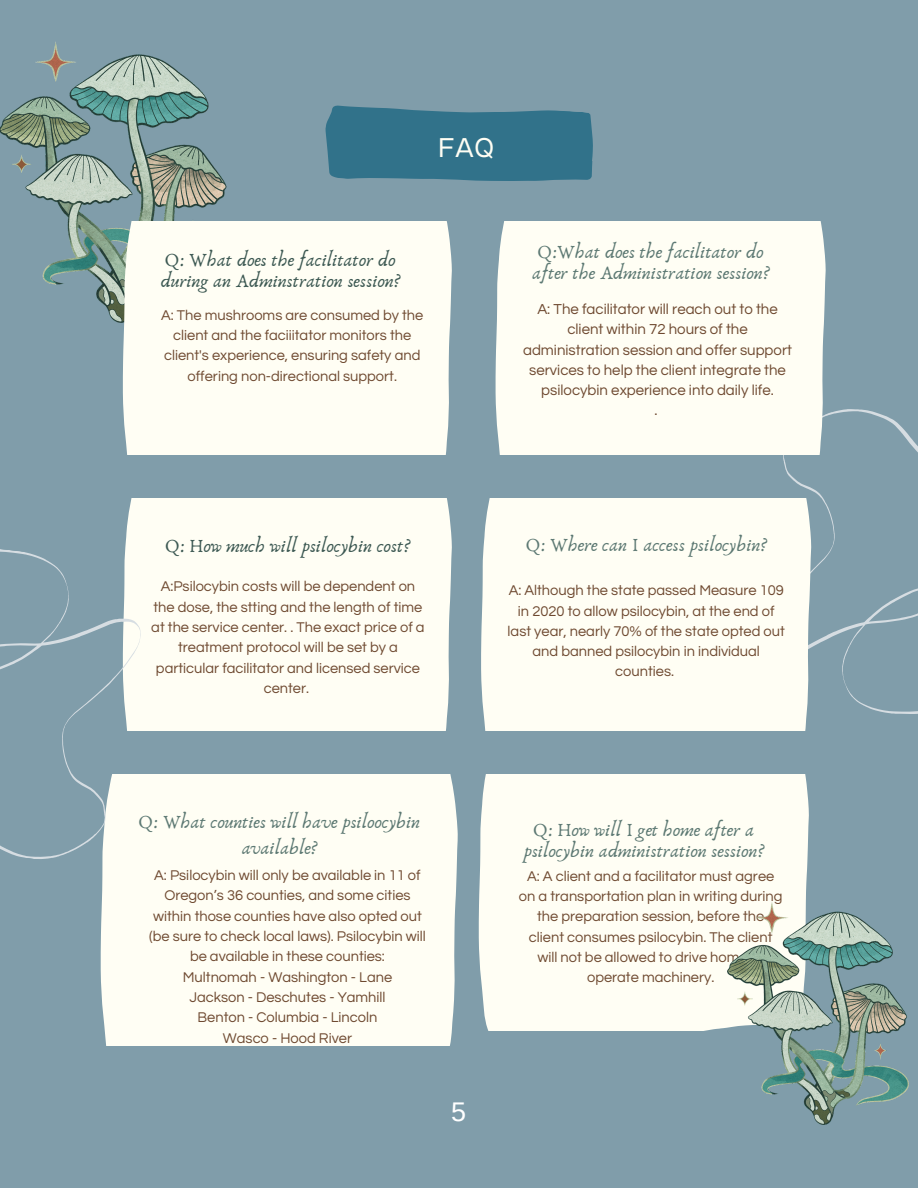
<style>
.page{position:relative;width:918px;height:1188px;background:#809daa}
.page>*{position:absolute;margin:0;border:0;box-sizing:border-box;transform-origin:0 0}
.t1{font:27px "Arimo";color:#fff}
.t2{font:24.3px "Radnika Next";color:#fffef4}
.t3{font:19.2px/21.1px "Anaktoria";color:#5d7973;text-align:center}
.t4{font:19.2px/21.1px "Anaktoria";color:#3d5953}
.t5{font:15px/20.2px "Questrial";color:#6e4930;text-align:center}
.t6{font:14.7px/20.2px "Questrial";color:#6e4930;text-align:center}
</style>
<div class="page">
<div style="left:126px;top:498px;width:326px;height:233px;background:#fffef4"></div>
<div style="left:479px;top:775px;width:330px;height:255px;background:#fffef4"></div>
<svg style="left:767px;top:409px;width:151px;height:305px"></svg>
<div style="left:101px;top:775px;width:357px;height:271px;background:#fffef4"></div>
<div style="left:481px;top:498px;width:330px;height:233px;background:#fffef4"></div>
<svg style="left:325px;top:105px;width:268px;height:76px"></svg>
<img style="left:0;top:42px;width:227px;height:280px">
<img style="left:727px;top:902px;width:182px;height:223px">
<svg style="left:0;top:535px;width:148px;height:333px"></svg>
<div style="left:123px;top:221px;width:329px;height:233px;background:#fffef4"></div>
<div style="left:496px;top:221px;width:330px;height:233px;background:#fffef4"></div>
<h2 class="t2" style="left:438px;top:134px;width:58px">FAQ</h2>
<h3 class="t4" style="left:161px;top:249px;width:241px">Q: What does the facilitator do during an Adminstration session?</h3>
<h3 class="t3" style="left:532px;top:241px;width:238px;text-align:left">Q:What does the facilitator do after the Administration session?</h3>
<p class="t6" style="left:161px;top:305px;width:264px">A: The mushrooms are consumed by the client and the faciiitator monitors the client's experience, ensuring safety and offering non-directional support.</p>
<p class="t5" style="left:523px;top:300px;width:270px">A: The facilitator will reach out to the client within 72 hours of the administration session and offer support services to help the client integrate the psilocybin experience into daily life.<br>.</p>
<h3 class="t4" style="left:165px;top:536px;width:246px">Q: How much will psilocybin cost?</h3>
<h3 class="t3" style="left:526px;top:534px;width:242px">Q: Where can I access psilocybin?</h3>
<p class="t6" style="left:151px;top:577px;width:275px">A:Psilocybin costs will be dependent on the dose, the stting and the length of time at the service center. . The exact price of a treatment protocol will be set by a particular facilitator and licensed service center.</p>
<p class="t6" style="left:508px;top:581px;width:279px">A: Although the state passed Measure 109 in 2020 to allow psilocybin, at the end of last year, nearly 70% of the state opted out and banned psilocybin in individual counties.</p>
<h3 class="t3" style="left:139px;top:809px;width:283px;line-height:26.2px">Q: What counties will have psiloocybin available?</h3>
<p class="t6" style="left:149px;top:865px;width:278px">A: Psilocybin will only be available in 11 of Oregon’s 36 counties, and some cities within those counties have also opted out (be sure to check local laws). Psilocybin will be available in these counties:<br>Multnomah - Washington - Lane<br>Jackson - Deschutes - Yamhill<br>Benton - Columbia - Lincoln<br>Wasco - Hood River</p>
<h1 class="t1" style="left:451px;top:1096px;width:17px">5</h1>
<h3 class="t3" style="left:524px;top:820px;width:242px">Q: How will I get home after a psilocybin administration session?</h3>
<p class="t6" style="left:519px;top:866px;width:265px">A: A client and a facilitator must agree on a transportation plan in writing during the preparation session, before the client consumes psilocybin. The client will not be allowed to drive home or operate machinery.</p>
</div>
